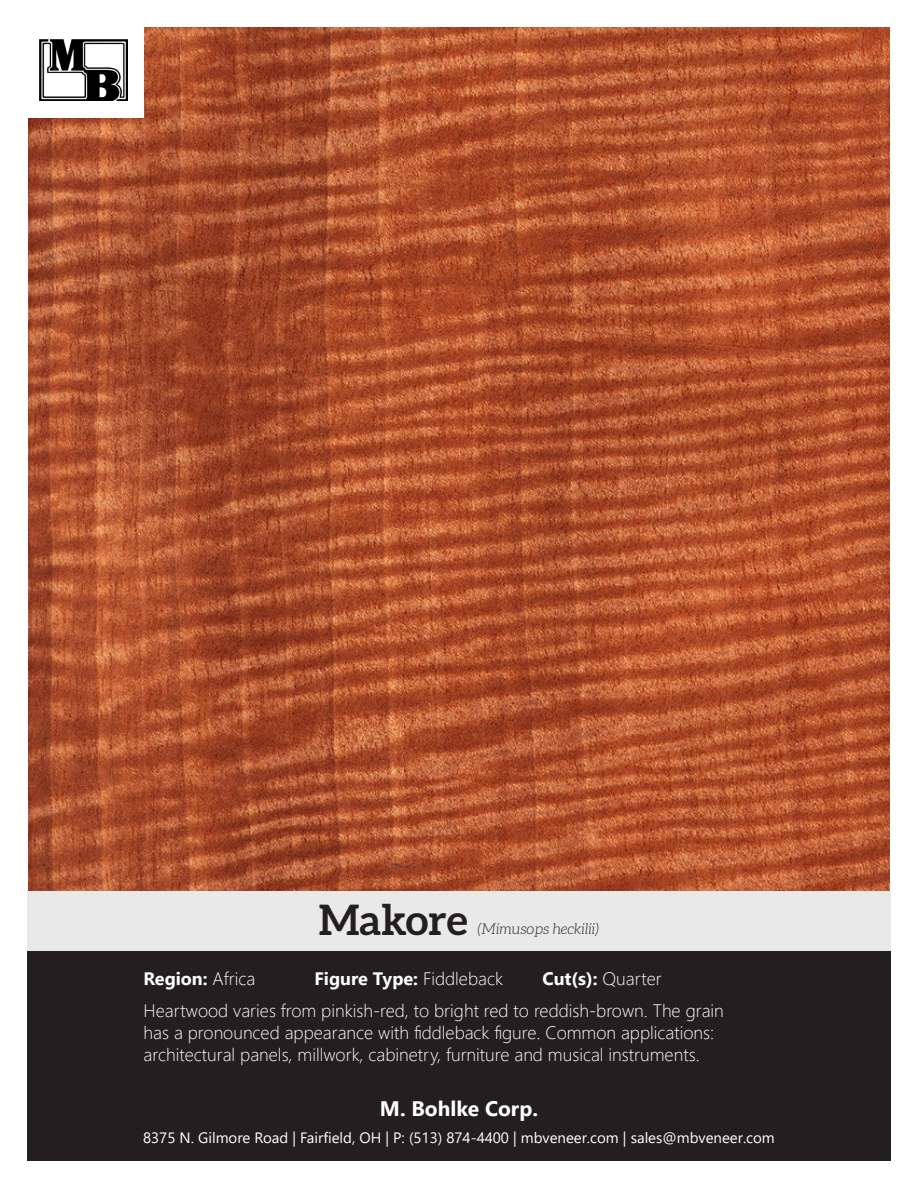
<style>
.page{position:relative;width:918px;height:1188px;background:#fff}
.page>*{position:absolute;margin:0;border:0;box-sizing:border-box;transform-origin:0 0}
.t1{font:700 42px "Aleo";color:#231f20}
.t2{font:700 21px "Segoe UI";color:#fff}
.t3{font:300 18px/32.1px "Segoe UI";color:#fff}
.t4{font:700 18px "Segoe UI";color:#fff}
.t5{font:15px "Segoe UI";color:#fff}
.t6{font:italic 300 15px "Aleo";color:#231f20}
.s1{font-weight:300}
.s2{font-weight:700}
</style>
<div class="page">
<div style="left:27px;top:891px;width:864px;height:61px;background:#e9e9e9"></div>
<img style="left:29px;top:27px;width:860px;height:864px">
<div style="left:27px;top:0;width:117px;height:118px;background:#fff"></div>
<img style="left:39px;top:39px;width:88px;height:61px">
<div style="left:27px;top:952px;width:864px;height:209px;background:#231f20"></div>
<p class="t1" style="left:319px;top:896px;width:150px">Makore</p>
<p class="t6" style="left:477px;top:920px;width:123px">(Mimusops heckilii)</p>
<p class="t4" style="left:144px;top:962px;width:113px">Region: <span class="s1">Africa</span></p>
<p class="t4" style="left:315px;top:962px;width:190px">Figure Type: <span class="s1">Fiddleback</span></p>
<p class="t3" style="left:144px;top:961px;width:582px;text-indent:399px"><span class="s2">Cut(s):</span> Quarter<br>Heartwood varies from pinkish-red, to bright red to reddish-brown. The grain</p>
<p class="t3" style="left:144px;top:1020px;width:572px;line-height:21.6px">has a pronounced appearance with fiddleback figure. Common applications: architectural panels, millwork, cabinetry, furniture and musical instruments.</p>
<p class="t2" style="left:380px;top:1089px;width:160px">M. Bohlke Corp.</p>
<p class="t5" style="left:143px;top:1124px;width:633px">8375 N. Gilmore Road | Fairfield, OH | P: (513) 874-4400 | mbveneer.com | sales@mbveneer.com</p>
</div>
